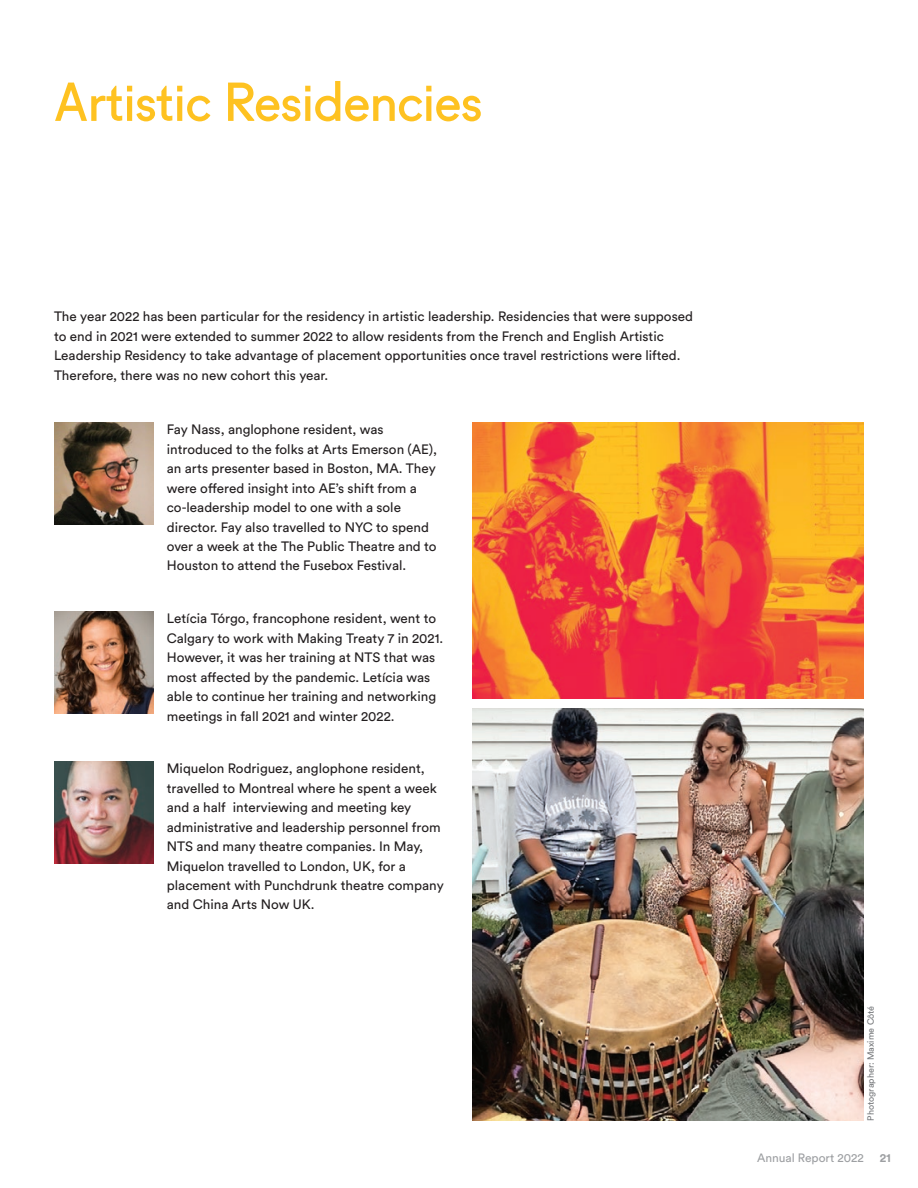
<style>
.page{position:relative;width:918px;height:1188px;background:#fff}
.page>*{position:absolute;margin:0;border:0;box-sizing:border-box;transform-origin:0 0}
.t1{font:52.5px "Fugue";color:#fec221}
.t2{font:13.5px/19.5px "Circular Pro";color:#231f20}
.t3{font:12px "Circular Pro";color:#9d9fa2}
.t4{font:700 12px "Circular Pro";color:#9d9fa2}
.t5{font:9px "Circular Pro";color:#76787b}
</style>
<div class="page">
<img style="left:54px;top:423px;width:99px;height:101px">
<img style="left:54px;top:612px;width:99px;height:101px">
<img style="left:54px;top:762px;width:99px;height:101px">
<img style="left:472px;top:423px;width:392px;height:275px">
<img style="left:472px;top:708px;width:392px;height:412px">
<h1 class="t1" style="left:54px;top:60px;width:430px">Artistic Residencies</h1>
<p class="t2" style="left:54px;top:306px;width:641px">The year 2022 has been particular for the residency in artistic leadership. Residencies that were supposed to end in 2021 were extended to summer 2022 to allow residents from the French and English Artistic Leadership Residency to take advantage of placement opportunities once travel restrictions were lifted.<br>Therefore, there was no new cohort this year.</p>
<p class="t2" style="left:167px;top:419px;width:272px">Fay Nass, anglophone resident, was introduced to the folks at Arts Emerson (AE), an arts presenter based in Boston, MA. They were offered insight into AE’s shift from a co-leadership model to one with a sole director. Fay also travelled to NYC to spend over a week at the The Public Theatre and to Houston to attend the Fusebox Festival.</p>
<p class="t2" style="left:167px;top:608px;width:278px">Letícia Tórgo, francophone resident, went to Calgary to work with Making Treaty 7 in 2021.<br>However, it was her training at NTS that was most affected by the pandemic. Letícia was able to continue her training and networking meetings in fall 2021 and winter 2022.</p>
<p class="t2" style="left:167px;top:758px;width:278px">Miquelon Rodriguez, anglophone resident, travelled to Montreal where he spent a week and a half interviewing and meeting key administrative and leadership personnel from NTS and many theatre companies. In May, Miquelon travelled to London, UK, for a placement with Punchdrunk theatre company and China Arts Now UK.</p>
<p class="t5" style="left:865px;top:1120px;width:116px;rotate:-90deg">Photographer: Maxime Côté</p>
<p class="t3" style="left:757px;top:1150px;width:108px">Annual Report 2022</p>
<p class="t4" style="left:880px;top:1150px;width:13px">21</p>
</div>
